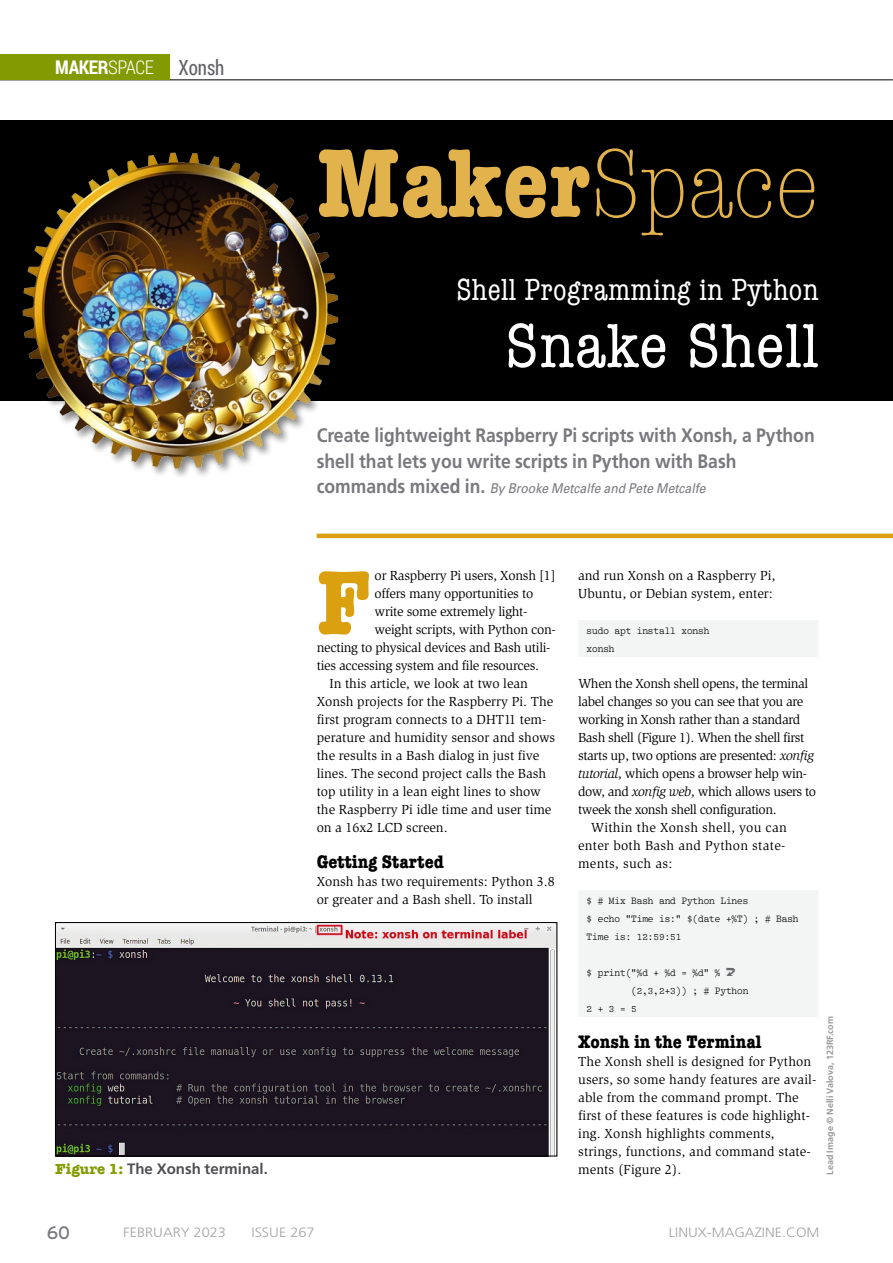
<style>
.page{position:relative;width:893px;height:1263px;background:#fff}
.page>*{position:absolute;margin:0;border:0;box-sizing:border-box;transform-origin:0 0}
.t1{font:700 condensed 100.5px "American Typewriter";color:#e2b24d;scale:1.07 1}
.t2{font:700 condensed 94.05px "American Typewriter";color:#daa00f;scale:1.08 1}
.t3{font:condensed 64.5px "American Typewriter";letter-spacing:.01em;color:#fff;scale:1.08 1}
.t4{font:condensed 31.5px "American Typewriter";letter-spacing:.01em;color:#fff}
.t5{font:700 19.5px/25.5px "Frutiger";color:#79787d;scale:.9 1}
.t6{font:700 18.9px "Roboto Condensed";letter-spacing:-.02em;color:#fff}
.t7{font:700 condensed 18.75px "American Typewriter";color:#000;scale:1.13 1}
.t8{font:18px "Interstate";color:#79787d}
.t9{font:700 15px "Frutiger";color:#504f53}
.t10{font:13.5px/18px "Slimbach";color:#000}
.t11{font:13.5px "Slimbach";letter-spacing:-.03em;color:#000}
.t12{font:13.5px "Slimbach";letter-spacing:-.02em;color:#000}
.t13{font:13.5px "Slimbach";letter-spacing:.02em;color:#000}
.t14{font:italic 13.5px "Univers";color:#79787d;scale:.9 1}
.t15{font:300 13.5px "Frutiger";color:#a3a3a7;scale:1.08 1}
.t16{font:700 9px "Frutiger";color:#98989c}
.t17{font:8.85px/18px "Fantabular MVB";color:#000;scale:.9 1}
.s1{font-weight:300}
.s2{font-weight:400;font-size:21px;color:#636267}
.s3{font-family:"American Typewriter";color:#839a00}
.s4{font-family:"Frutiger";font-weight:700;font-style:normal;font-size:19.5px}
.s5{font-style:italic}
</style>
<div class="page">
<div style="left:578px;top:620px;width:241px;height:19px;background:#f3f4f4"></div>
<div style="left:578px;top:638px;width:241px;height:19px;background:#f3f4f4"></div>
<div style="left:578px;top:890px;width:241px;height:19px;background:#f3f4f4"></div>
<div style="left:578px;top:908px;width:241px;height:19px;background:#f3f4f4"></div>
<div style="left:578px;top:926px;width:241px;height:19px;background:#f3f4f4"></div>
<div style="left:578px;top:944px;width:241px;height:19px;background:#f3f4f4"></div>
<div style="left:578px;top:962px;width:241px;height:19px;background:#f3f4f4"></div>
<div style="left:578px;top:980px;width:241px;height:19px;background:#f3f4f4"></div>
<div style="left:578px;top:998px;width:241px;height:19px;background:#f3f4f4"></div>
<div style="left:0;top:120px;width:893px;height:280px;background:#000"></div>
<img style="left:0;top:152px;width:360px;height:325px">
<hr style="left:317px;top:534px;width:576px;height:4px;background:#daa00f">
<img style="left:57px;top:924px;width:498px;height:230px">
<div style="left:55px;top:922px;width:502px;height:234px;border:1px solid #000"></div>
<hr style="left:0;top:80px;width:893px;height:1px;background:#000">
<div style="left:0;top:54px;width:170px;height:26px;background:#839a00"></div>
<p class="t6" style="left:55px;top:54px;width:171px">MAKER<span class="s1">SPACE</span> <span class="s2">Xonsh</span></p>
<p class="t9" style="left:55px;top:1160px;width:214px"><span class="s3">Figure 1:</span> The Xonsh terminal.</p>
<p class="t1" style="left:317px;top:103px;width:470px">Maker<span class="s1">Space</span></p>
<p class="t4" style="left:456px;top:266px;width:364px">Shell Programming in Python</p>
<p class="t3" style="left:505px;top:297px;width:292px">Snake Shell</p>
<p class="t5" style="left:317px;top:423px;width:555px">Create lightweight Raspberry Pi scripts with Xonsh, a Python shell that lets you write scripts in Python with Bash</p>
<p class="t14" style="left:317px;top:480px;width:433px"><span class="s4">commands mixed in.</span> By Brooke Metcalfe and Pete Metcalfe</p>
<p class="t2" style="left:317px;top:528px;width:52px">F</p>
<p class="t12" style="left:375px;top:568px;width:183px">or Raspberry Pi users, Xonsh [1]</p>
<p class="t12" style="left:375px;top:586px;width:160px">offers many opportunities to</p>
<p class="t12" style="left:375px;top:604px;width:154px">write some extremely light-</p>
<p class="t12" style="left:375px;top:622px;width:183px">weight scripts, with Python con-</p>
<p class="t12" style="left:317px;top:640px;width:235px">necting to physical devices and Bash utili-</p>
<p class="t12" style="left:317px;top:658px;width:224px">ties accessing system and file resources.</p>
<p class="t10" style="left:329px;top:675px;width:200px">In this article, we look at two lean</p>
<p class="t10" style="left:317px;top:693px;width:238px">Xonsh projects for the Raspberry Pi. The</p>
<p class="t10" style="left:317px;top:711px;width:231px">first program connects to a DHT11 tem-</p>
<p class="t10" style="left:317px;top:729px;width:240px">perature and humidity sensor and shows</p>
<p class="t10" style="left:317px;top:747px;width:224px">the results in a Bash dialog in just five</p>
<p class="t10" style="left:317px;top:765px;width:231px">lines. The second project calls the Bash</p>
<p class="t10" style="left:317px;top:783px;width:226px">top utility in a lean eight lines to show</p>
<p class="t10" style="left:317px;top:801px;width:236px">the Raspberry Pi idle time and user time</p>
<p class="t10" style="left:317px;top:819px;width:133px">on a 16x2 LCD screen.</p>
<p class="t7" style="left:317px;top:847px;width:114px">Getting Started</p>
<p class="t10" style="left:317px;top:873px;width:240px">Xonsh has two requirements: Python 3.8 or greater and a Bash shell. To install</p>
<p class="t10" style="left:578px;top:567px;width:199px">and run Xonsh on a Raspberry Pi,<br>Ubuntu, or Debian system, enter:</p>
<p class="t17" style="left:587px;top:622px;width:138px">sudo apt install xonsh xonsh</p>
<p class="t11" style="left:578px;top:676px;width:232px">When the Xonsh shell opens, the terminal</p>
<p class="t11" style="left:578px;top:694px;width:227px">label changes so you can see that you are</p>
<p class="t11" style="left:578px;top:712px;width:224px">working in Xonsh rather than a standard</p>
<p class="t11" style="left:578px;top:730px;width:228px">Bash shell (Figure 1). When the shell first</p>
<p class="t11" style="left:578px;top:748px;width:237px">starts up, two options are presented: <span class="s5">xonfig</span></p>
<p class="t11" style="left:578px;top:766px;width:231px"><span class="s5">tutorial</span>, which opens a browser help win-</p>
<p class="t11" style="left:578px;top:784px;width:239px">dow, and <span class="s5">xonfig web</span>, which allows users to</p>
<p class="t11" style="left:578px;top:802px;width:200px">tweek the xonsh shell configuration.</p>
<p class="t13" style="left:591px;top:820px;width:197px">Within the Xonsh shell, you can</p>
<p class="t13" style="left:578px;top:838px;width:209px">enter both Bash and Python state-</p>
<p class="t13" style="left:578px;top:856px;width:96px">ments, such as:</p>
<p class="t17" style="left:587px;top:892px;width:237px">$ # Mix Bash and Python Lines<br>$ echo "Time is:" $(date +%T) ; # Bash<br>Time is: 12:59:51</p>
<p class="t17" style="left:587px;top:964px;width:150px">$ print("%d + %d = %d" %</p>
<p class="t17" style="left:631px;top:982px;width:132px">(2,3,2+3)) ; # Python</p>
<p class="t17" style="left:587px;top:1000px;width:57px">2 + 3 = 5</p>
<p class="t7" style="left:578px;top:1027px;width:164px">Xonsh in the Terminal</p>
<p class="t10" style="left:578px;top:1053px;width:240px">The Xonsh shell is designed for Python users, so some handy features are avail&shy;able from the command prompt. The first of these features is code highlight&shy;ing. Xonsh highlights comments, strings, functions, and command state&shy;ments (Figure 2).</p>
<p class="t16" style="left:825px;top:1175px;width:160px;rotate:-90deg">Lead Image © Nelli Valova, 123RF.com</p>
<p class="t8" style="left:47px;top:1222px;width:25px">60</p>
<p class="t15" style="left:123px;top:1224px;width:97px">FEBRUARY 2023</p>
<p class="t15" style="left:251px;top:1224px;width:60px">ISSUE 267</p>
<p class="t15" style="left:669px;top:1224px;width:141px">LINUX-MAGAZINE.COM</p>
</div>
